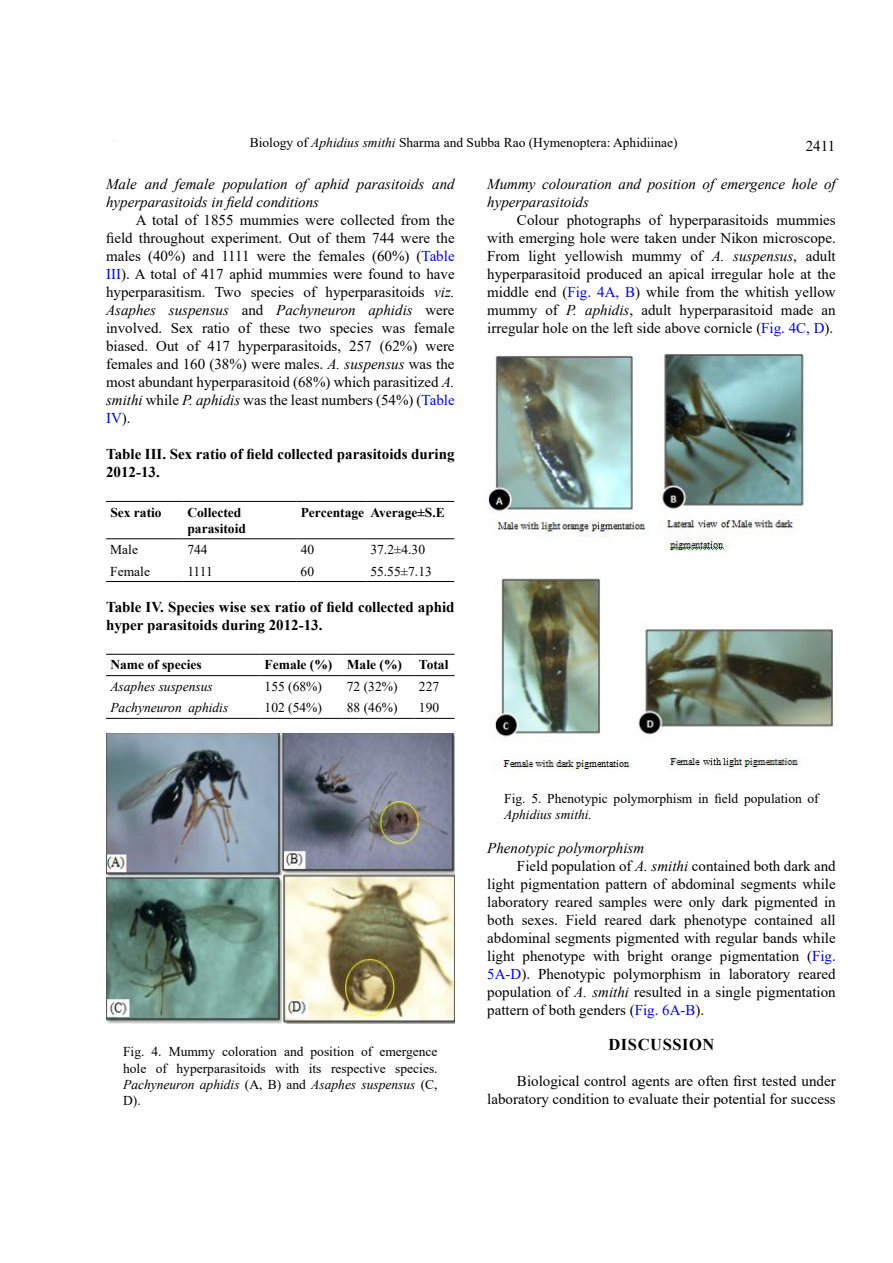
<style>
.page{position:relative;width:893px;height:1263px;background:#fff}
.page>*{position:absolute;margin:0;border:0;box-sizing:border-box;transform-origin:0 0}
.t1{font:700 16.5px "Times New Roman";letter-spacing:.035em;color:#000}
.t2{font:15px/18px "Times New Roman";color:#000;text-align:justify}
.t3{font:italic 15px/18px "Times New Roman";color:#000}
.t4{font:700 15px/18px "Times New Roman";color:#000}
.t5{font:13.5px/16.2px "Times New Roman";color:#000;text-align:justify}
.t6{font:700 13.5px/16.2px "Times New Roman";color:#000}
.t7{font:italic 13.5px "Times New Roman";color:#000}
.s1{font-style:italic}
.s2{color:#00f}
</style>
<div class="page">
<hr style="left:106px;top:581px;width:77px;height:1px;background:#000">
<hr style="left:183px;top:581px;width:113px;height:1px;background:#000">
<hr style="left:296px;top:581px;width:70px;height:1px;background:#000">
<hr style="left:366px;top:581px;width:88px;height:1px;background:#000">
<hr style="left:106px;top:501px;width:77px;height:1px;background:#000">
<hr style="left:183px;top:501px;width:113px;height:1px;background:#000">
<hr style="left:296px;top:501px;width:70px;height:1px;background:#000">
<hr style="left:366px;top:501px;width:88px;height:1px;background:#000">
<hr style="left:106px;top:538px;width:77px;height:1px;background:#000">
<hr style="left:183px;top:538px;width:113px;height:1px;background:#000">
<hr style="left:296px;top:538px;width:70px;height:1px;background:#000">
<hr style="left:366px;top:538px;width:88px;height:1px;background:#000">
<hr style="left:106px;top:718px;width:154px;height:1px;background:#000">
<hr style="left:260px;top:718px;width:83px;height:1px;background:#000">
<hr style="left:343px;top:718px;width:72px;height:1px;background:#000">
<hr style="left:415px;top:718px;width:40px;height:1px;background:#000">
<hr style="left:106px;top:654px;width:154px;height:1px;background:#000">
<hr style="left:260px;top:654px;width:83px;height:1px;background:#000">
<hr style="left:343px;top:654px;width:72px;height:1px;background:#000">
<hr style="left:415px;top:654px;width:40px;height:1px;background:#000">
<hr style="left:106px;top:675px;width:154px;height:1px;background:#000">
<hr style="left:260px;top:675px;width:83px;height:1px;background:#000">
<hr style="left:343px;top:675px;width:72px;height:1px;background:#000">
<hr style="left:415px;top:675px;width:40px;height:1px;background:#000">
<img style="left:106px;top:734px;width:348px;height:290px">
<img style="left:488px;top:354px;width:346px;height:416px">
<p class="t5" style="left:250px;top:134px;width:429px">Biology of <span class="s1">Aphidius smithi</span> Sharma and Subba Rao (Hymenoptera: Aphidiinae)</p>
<p class="t2" style="left:806px;top:137px;width:31px">2411</p>
<p class="t3" style="left:106px;top:175px;width:350px">Male and female population of aphid parasitoids and hyperparasitoids in field conditions</p>
<p class="t2" style="left:106px;top:211px;width:350px;text-indent:30px">A total of 1855 mummies were collected from the field throughout experiment. Out of them 744 were the males (40%) and 1111 were the females (60%) (<span class="s2">Table III</span>). A total of 417 aphid mummies were found to have hyperparasitism. Two species of hyperparasitoids <span class="s1">viz.<br>Asaphes suspensus</span> and <span class="s1">Pachyneuron aphidis</span> were involved. Sex ratio of these two species was female biased. Out of 417 hyperparasitoids, 257 (62%) were females and 160 (38%) were males. <span class="s1">A. suspensus</span> was the most abundant hyperparasitoid (68%) which parasitized <span class="s1">A. smithi</span> while <span class="s1">P. aphidis</span> was the least numbers (54%) (<span class="s2">Table IV</span>).</p>
<p class="t4" style="left:106px;top:445px;width:350px">Table III. Sex ratio of field collected parasitoids during<br>2012-13.</p>
<p class="t6" style="left:110px;top:504px;width:53px">Sex ratio</p>
<p class="t6" style="left:187px;top:504px;width:60px">Collected parasitoid</p>
<p class="t6" style="left:301px;top:504px;width:146px">Percentage Average±S.E</p>
<p class="t5" style="left:110px;top:541px;width:29px">Male</p>
<p class="t5" style="left:187px;top:541px;width:22px">744</p>
<p class="t5" style="left:301px;top:541px;width:15px">40</p>
<p class="t5" style="left:370px;top:541px;width:56px">37.2±4.30</p>
<p class="t5" style="left:110px;top:562px;width:41px">Female</p>
<p class="t5" style="left:187px;top:562px;width:27px">1111</p>
<p class="t5" style="left:301px;top:562px;width:15px">60</p>
<p class="t5" style="left:370px;top:562px;width:63px">55.55±7.13</p>
<p class="t4" style="left:106px;top:597px;width:350px">Table IV. Species wise sex ratio of field collected aphid hyper parasitoids during 2012-13.</p>
<p class="t6" style="left:110px;top:656px;width:93px">Name of species</p>
<p class="t6" style="left:265px;top:656px;width:139px">Female (%) Male (%)</p>
<p class="t6" style="left:419px;top:656px;width:31px">Total</p>
<p class="t7" style="left:110px;top:677px;width:104px">Asaphes suspensus</p>
<p class="t5" style="left:265px;top:678px;width:59px">155 (68%)</p>
<p class="t5" style="left:347px;top:678px;width:52px">72 (32%)</p>
<p class="t5" style="left:419px;top:678px;width:22px">227</p>
<p class="t7" style="left:110px;top:698px;width:119px">Pachyneuron aphidis</p>
<p class="t5" style="left:265px;top:699px;width:59px">102 (54%)</p>
<p class="t5" style="left:347px;top:699px;width:52px">88 (46%)</p>
<p class="t5" style="left:419px;top:699px;width:22px">190</p>
<p class="t3" style="left:487px;top:175px;width:350px">Mummy colouration and position of emergence hole of hyperparasitoids</p>
<p class="t2" style="left:487px;top:211px;width:350px;text-indent:30px">Colour photographs of hyperparasitoids mummies with emerging hole were taken under Nikon microscope.<br>From light yellowish mummy of <span class="s1">A. suspensus</span>, adult hyperparasitoid produced an apical irregular hole at the middle end (<span class="s2">Fig. 4A, B</span>) while from the whitish yellow mummy of <span class="s1">P. aphidis</span>, adult hyperparasitoid made an irregular hole on the left side above cornicle (<span class="s2">Fig. 4C, D</span>).</p>
<p class="t5" style="left:123px;top:1043px;width:316px">Fig. 4. Mummy coloration and position of emergence hole of hyperparasitoids with its respective species.<br><span class="s1">Pachyneuron aphidis</span> (A, B) and <span class="s1">Asaphes suspensus</span> (C, D).</p>
<p class="t5" style="left:504px;top:790px;width:316px">Fig. 5. Phenotypic polymorphism in field population of</p>
<p class="t7" style="left:504px;top:805px;width:89px">Aphidius smithi.</p>
<p class="t3" style="left:487px;top:839px;width:159px">Phenotypic polymorphism</p>
<p class="t2" style="left:517px;top:857px;width:320px">Field population of <span class="s1">A. smithi</span> contained both dark and</p>
<p class="t2" style="left:487px;top:875px;width:350px">light pigmentation pattern of abdominal segments while</p>
<p class="t2" style="left:487px;top:893px;width:350px">laboratory reared samples were only dark pigmented in</p>
<p class="t2" style="left:487px;top:911px;width:350px">both sexes. Field reared dark phenotype contained all</p>
<p class="t2" style="left:487px;top:929px;width:350px">abdominal segments pigmented with regular bands while</p>
<p class="t2" style="left:487px;top:947px;width:350px">light phenotype with bright orange pigmentation (<span class="s2">Fig.</span></p>
<p class="t2" style="left:487px;top:965px;width:350px"><span class="s2">5A-D</span>). Phenotypic polymorphism in laboratory reared</p>
<p class="t2" style="left:487px;top:983px;width:350px">population of <span class="s1">A. smithi</span> resulted in a single pigmentation</p>
<p class="t2" style="left:487px;top:1001px;width:219px">pattern of both genders (<span class="s2">Fig. 6A-B</span>).</p>
<p class="t1" style="left:608px;top:1032px;width:108px">DISCUSSION</p>
<p class="t2" style="left:487px;top:1071px;width:350px;text-align:right">Biological control agents are often first tested under laboratory condition to evaluate their potential for success</p>
</div>
